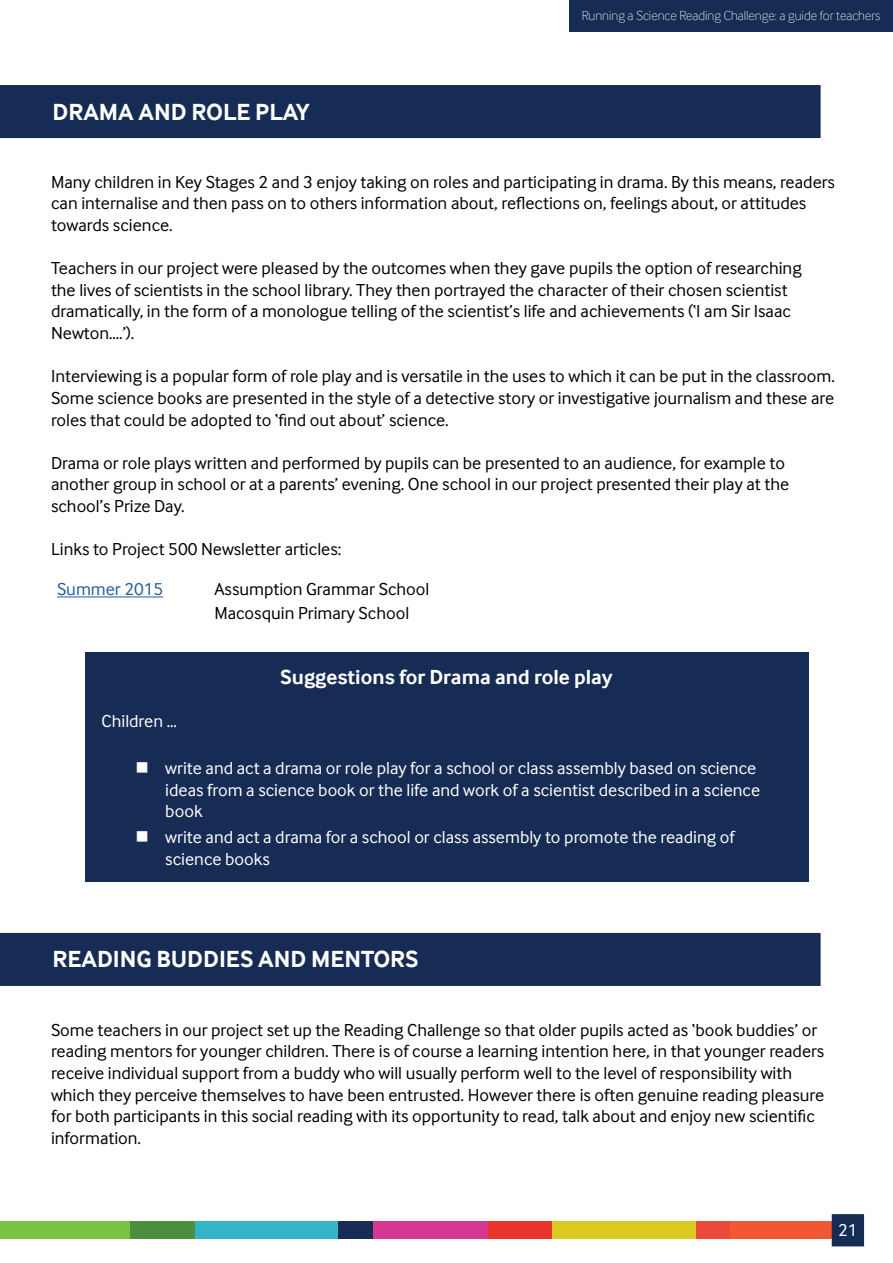
<style>
.page{position:relative;width:893px;height:1263px;background:#fff}
.page>*{position:absolute;margin:0;border:0;box-sizing:border-box;transform-origin:0 0}
.t1{font:700 24px "Inter Face";color:#fff}
.t2{font:700 21px "Inter Face";color:#fff}
.t3{font:18px/21.6px "Inter Face";color:#000}
.t4{font:18px/21.6px "Inter Face";color:#fff}
.t5{font:18px "Inter Face";color:#215e9e}
.t6{font:100 13.5px "Inter Face";color:#fff}
</style>
<div class="page">
<div style="left:0;top:1222px;width:130px;height:17px;background:#7bc242"></div>
<div style="left:195px;top:1222px;width:143px;height:17px;background:#35b3c7"></div>
<div style="left:130px;top:1222px;width:65px;height:17px;background:#4d8f41"></div>
<div style="left:372px;top:1222px;width:116px;height:17px;background:#d63894"></div>
<div style="left:338px;top:1222px;width:34px;height:17px;background:#172c54"></div>
<div style="left:552px;top:1222px;width:144px;height:17px;background:#dbca22"></div>
<div style="left:488px;top:1222px;width:64px;height:17px;background:#e9332b"></div>
<div style="left:730px;top:1222px;width:134px;height:17px;background:#f15732"></div>
<div style="left:696px;top:1222px;width:34px;height:17px;background:#ed493a"></div>
<div style="left:832px;top:1214px;width:32px;height:32px;background:#172c54"></div>
<div style="left:569px;top:0;width:324px;height:32px;background:#172c54"></div>
<div style="left:0;top:85px;width:821px;height:53px;background:#172c54"></div>
<hr style="left:57px;top:597px;width:106px;height:1px;background:#215e9e">
<div style="left:85px;top:652px;width:723px;height:230px;background:#172c54"></div>
<div style="left:0;top:933px;width:821px;height:53px;background:#172c54"></div>
<h1 class="t1" style="left:53px;top:98px;width:259px">DRAMA AND ROLE PLAY</h1>
<p class="t6" style="left:582px;top:8px;width:300px">Running a Science Reading Challenge: a guide for teachers</p>
<p class="t3" style="left:51px;top:171px;width:785px">Many children in Key Stages 2 and 3 enjoy taking on roles and participating in drama. By this means, readers can internalise and then pass on to others information about, reflections on, feelings about, or attitudes towards science.</p>
<p class="t3" style="left:51px;top:257px;width:752px">Teachers in our project were pleased by the outcomes when they gave pupils the option of researching the lives of scientists in the school library. They then portrayed the character of their chosen scientist dramatically, in the form of a monologue telling of the scientist’s life and achievements (‘I am Sir Isaac Newton….’).</p>
<p class="t3" style="left:51px;top:365px;width:785px;text-align:justify">Interviewing is a popular form of role play and is versatile in the uses to which it can be put in the classroom.<br>Some science books are presented in the style of a detective story or investigative journalism and these are roles that could be adopted to ‘find out about’ science.</p>
<p class="t3" style="left:51px;top:452px;width:740px">Drama or role plays written and performed by pupils can be presented to an audience, for example to another group in school or at a parents’ evening. One school in our project presented their play at the school’s Prize Day.</p>
<p class="t3" style="left:51px;top:538px;width:292px">Links to Project 500 Newsletter articles:</p>
<p class="t5" style="left:57px;top:578px;width:108px">Summer 2015</p>
<p class="t3" style="left:214px;top:577px;width:217px;line-height:24px">Assumption Grammar School<br>Macosquin Primary School</p>
<p class="t2" style="left:280px;top:664px;width:334px">Suggestions for Drama and role play</p>
<p class="t4" style="left:102px;top:710px;width:77px">Children …</p>
<p class="t4" style="left:165px;top:757px;width:596px">write and act a drama or role play for a school or class assembly based on science ideas from a science book or the life and work of a scientist described in a science book</p>
<p class="t4" style="left:165px;top:826px;width:571px">write and act a drama for a school or class assembly to promote the reading of science books</p>
<h1 class="t1" style="left:53px;top:945px;width:368px">READING BUDDIES AND MENTORS</h1>
<p class="t3" style="left:51px;top:1019px;width:775px">Some teachers in our project set up the Reading Challenge so that older pupils acted as ‘book buddies’ or reading mentors for younger children. There is of course a learning intention here, in that younger readers receive individual support from a buddy who will usually perform well to the level of responsibility with which they perceive themselves to have been entrusted. However there is often genuine reading pleasure for both participants in this social reading with its opportunity to read, talk about and enjoy new scientific information.</p>
<p class="t4" style="left:838px;top:1219px;width:21px">21</p>
</div>
